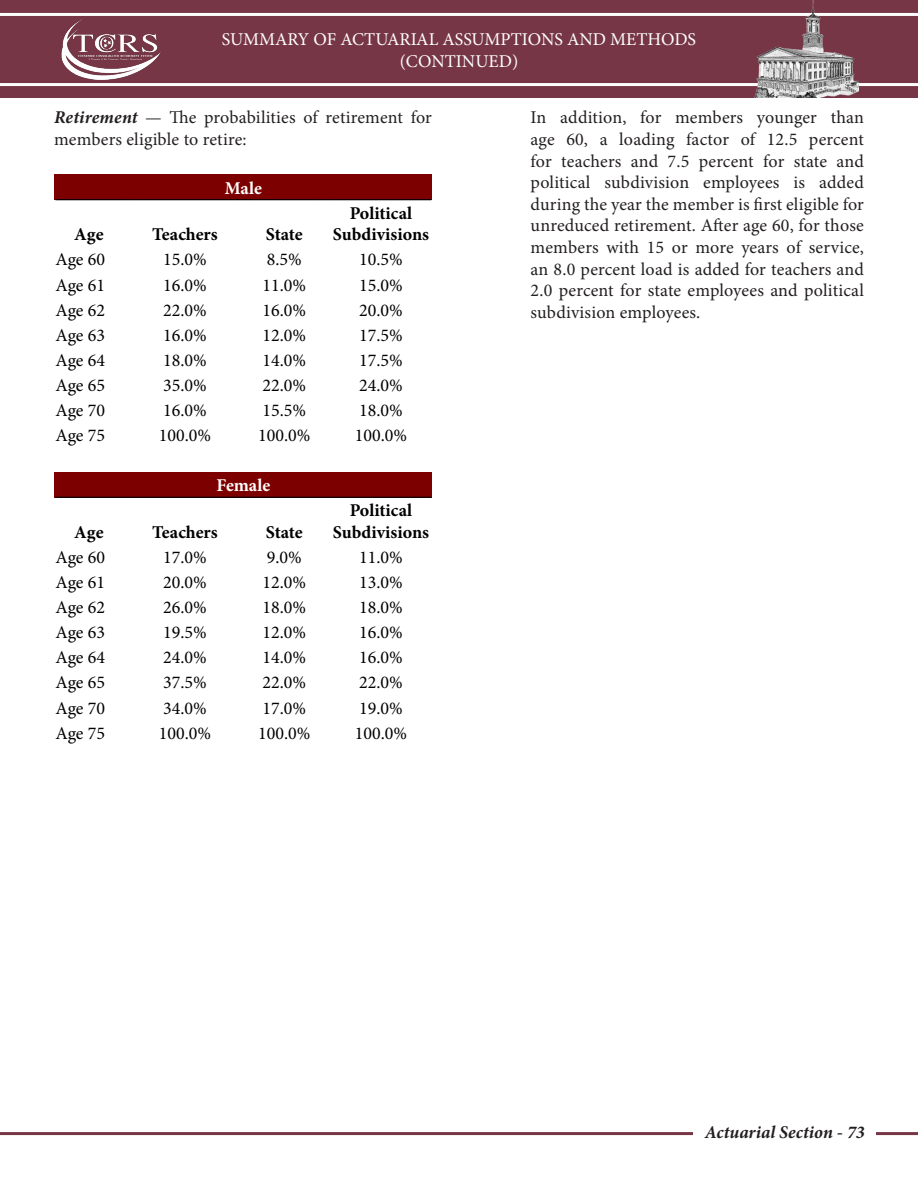
<style>
.page{position:relative;width:918px;height:1188px;background:#fff}
.page>*{position:absolute;margin:0;border:0;box-sizing:border-box;transform-origin:0 0}
.t1{font:18px/21.6px "Minion Pro";letter-spacing:.005em;color:#231f20;text-align:justify}
.t2{font:18px "Minion Pro";color:#000}
.t3{font:700 18px/21.6px "Minion Pro";color:#000;text-align:center}
.t4{font:18px/21.6px "Minion Pro";color:#fff;text-align:center}
.t5{font:italic 700 18px "Minion Pro";color:#231f20}
.t6{font:700 18px "Minion Pro";color:#fff}
.s1{font-weight:700;font-style:italic}
</style>
<div class="page">
<hr style="left:0;top:1132px;width:918px;height:3px;background:#773646">
<div style="left:694px;top:1125px;width:182px;height:20px;background:#fff"></div>
<div style="left:0;top:0;width:918px;height:97px;background:#773646"></div>
<hr style="left:0;top:13px;width:918px;height:3px;background:#fff">
<hr style="left:0;top:83px;width:918px;height:3px;background:#fff">
<img style="left:754px;top:0;width:110px;height:97px">
<img style="left:61px;top:19px;width:100px;height:60px">
<div style="left:55px;top:175px;width:377px;height:25px;background:#7d0000"></div>
<div style="left:55px;top:472px;width:377px;height:25px;background:#7d0000"></div>
<hr style="left:56px;top:199px;width:67px;height:1px;background:#000">
<svg style="left:123px;top:199px;width:12px;height:1px"></svg>
<hr style="left:135px;top:199px;width:100px;height:1px;background:#000">
<svg style="left:235px;top:199px;width:14px;height:1px"></svg>
<hr style="left:249px;top:199px;width:70px;height:1px;background:#000">
<hr style="left:330px;top:199px;width:101px;height:1px;background:#000">
<hr style="left:56px;top:497px;width:67px;height:1px;background:#000">
<svg style="left:123px;top:497px;width:12px;height:1px"></svg>
<hr style="left:135px;top:497px;width:100px;height:1px;background:#000">
<svg style="left:235px;top:497px;width:14px;height:1px"></svg>
<hr style="left:249px;top:497px;width:70px;height:1px;background:#000">
<hr style="left:330px;top:497px;width:101px;height:1px;background:#000">
<p class="t4" style="left:222px;top:29px;width:476px">SUMMARY OF ACTUARIAL ASSUMPTIONS AND METHODS (CONTINUED)</p>
<p class="t1" style="left:54px;top:107px;width:379px"><span class="s1">Retirement</span> — The probabilities of retirement for members eligible to retire:</p>
<p class="t6" style="left:225px;top:175px;width:39px">Male</p>
<p class="t3" style="left:74px;top:224px;width:31px">Age</p>
<p class="t3" style="left:152px;top:224px;width:67px">Teachers</p>
<p class="t3" style="left:266px;top:224px;width:38px">State</p>
<p class="t3" style="left:333px;top:202px;width:98px">Political<br>Subdivisions</p>
<p class="t2" style="left:56px;top:248px;width:51px">Age 60</p>
<p class="t2" style="left:163px;top:248px;width:45px">15.0%</p>
<p class="t2" style="left:267px;top:248px;width:36px">8.5%</p>
<p class="t2" style="left:359px;top:248px;width:45px">10.5%</p>
<p class="t2" style="left:56px;top:273px;width:51px">Age 61</p>
<p class="t2" style="left:163px;top:273px;width:45px">16.0%</p>
<p class="t2" style="left:262px;top:273px;width:45px">11.0%</p>
<p class="t2" style="left:359px;top:273px;width:45px">15.0%</p>
<p class="t2" style="left:56px;top:298px;width:51px">Age 62</p>
<p class="t2" style="left:163px;top:298px;width:45px">22.0%</p>
<p class="t2" style="left:262px;top:298px;width:45px">16.0%</p>
<p class="t2" style="left:359px;top:298px;width:45px">20.0%</p>
<p class="t2" style="left:56px;top:323px;width:51px">Age 63</p>
<p class="t2" style="left:163px;top:323px;width:45px">16.0%</p>
<p class="t2" style="left:262px;top:323px;width:45px">12.0%</p>
<p class="t2" style="left:359px;top:323px;width:45px">17.5%</p>
<p class="t2" style="left:56px;top:348px;width:51px">Age 64</p>
<p class="t2" style="left:163px;top:348px;width:45px">18.0%</p>
<p class="t2" style="left:262px;top:348px;width:45px">14.0%</p>
<p class="t2" style="left:359px;top:348px;width:45px">17.5%</p>
<p class="t2" style="left:56px;top:373px;width:51px">Age 65</p>
<p class="t2" style="left:163px;top:373px;width:45px">35.0%</p>
<p class="t2" style="left:262px;top:373px;width:45px">22.0%</p>
<p class="t2" style="left:359px;top:373px;width:45px">24.0%</p>
<p class="t2" style="left:56px;top:398px;width:51px">Age 70</p>
<p class="t2" style="left:163px;top:398px;width:45px">16.0%</p>
<p class="t2" style="left:262px;top:398px;width:45px">15.5%</p>
<p class="t2" style="left:359px;top:398px;width:45px">18.0%</p>
<p class="t2" style="left:56px;top:423px;width:51px">Age 75</p>
<p class="t2" style="left:159px;top:423px;width:54px">100.0%</p>
<p class="t2" style="left:258px;top:423px;width:54px">100.0%</p>
<p class="t2" style="left:355px;top:423px;width:54px">100.0%</p>
<p class="t6" style="left:216px;top:473px;width:56px">Female</p>
<p class="t3" style="left:74px;top:521px;width:31px">Age</p>
<p class="t3" style="left:152px;top:521px;width:67px">Teachers</p>
<p class="t3" style="left:266px;top:521px;width:38px">State</p>
<p class="t3" style="left:333px;top:500px;width:98px">Political<br>Subdivisions</p>
<p class="t2" style="left:56px;top:545px;width:51px">Age 60</p>
<p class="t2" style="left:163px;top:545px;width:45px">17.0%</p>
<p class="t2" style="left:267px;top:545px;width:36px">9.0%</p>
<p class="t2" style="left:359px;top:545px;width:45px">11.0%</p>
<p class="t2" style="left:56px;top:570px;width:51px">Age 61</p>
<p class="t2" style="left:163px;top:570px;width:45px">20.0%</p>
<p class="t2" style="left:262px;top:570px;width:45px">12.0%</p>
<p class="t2" style="left:359px;top:570px;width:45px">13.0%</p>
<p class="t2" style="left:56px;top:595px;width:51px">Age 62</p>
<p class="t2" style="left:163px;top:595px;width:45px">26.0%</p>
<p class="t2" style="left:262px;top:595px;width:45px">18.0%</p>
<p class="t2" style="left:359px;top:595px;width:45px">18.0%</p>
<p class="t2" style="left:56px;top:620px;width:51px">Age 63</p>
<p class="t2" style="left:163px;top:620px;width:45px">19.5%</p>
<p class="t2" style="left:262px;top:620px;width:45px">12.0%</p>
<p class="t2" style="left:359px;top:620px;width:45px">16.0%</p>
<p class="t2" style="left:56px;top:646px;width:51px">Age 64</p>
<p class="t2" style="left:163px;top:646px;width:45px">24.0%</p>
<p class="t2" style="left:262px;top:646px;width:45px">14.0%</p>
<p class="t2" style="left:359px;top:646px;width:45px">16.0%</p>
<p class="t2" style="left:56px;top:671px;width:51px">Age 65</p>
<p class="t2" style="left:163px;top:671px;width:45px">37.5%</p>
<p class="t2" style="left:262px;top:671px;width:45px">22.0%</p>
<p class="t2" style="left:359px;top:671px;width:45px">22.0%</p>
<p class="t2" style="left:56px;top:696px;width:51px">Age 70</p>
<p class="t2" style="left:163px;top:696px;width:45px">34.0%</p>
<p class="t2" style="left:262px;top:696px;width:45px">17.0%</p>
<p class="t2" style="left:359px;top:696px;width:45px">19.0%</p>
<p class="t2" style="left:56px;top:721px;width:51px">Age 75</p>
<p class="t2" style="left:159px;top:721px;width:54px">100.0%</p>
<p class="t2" style="left:258px;top:721px;width:54px">100.0%</p>
<p class="t2" style="left:355px;top:721px;width:54px">100.0%</p>
<p class="t1" style="left:531px;top:107px;width:335px">In addition, for members younger than age 60, a loading factor of 12.5 percent for teachers and 7.5 percent for state and political subdivision employees is added during the year the member is first eligible for unreduced retirement. After age 60, for those members with 15 or more years of service, an 8.0 percent load is added for teachers and 2.0 percent for state employees and political subdivision employees.</p>
<p class="t5" style="left:705px;top:1120px;width:162px">Actuarial Section - 73</p>
</div>
